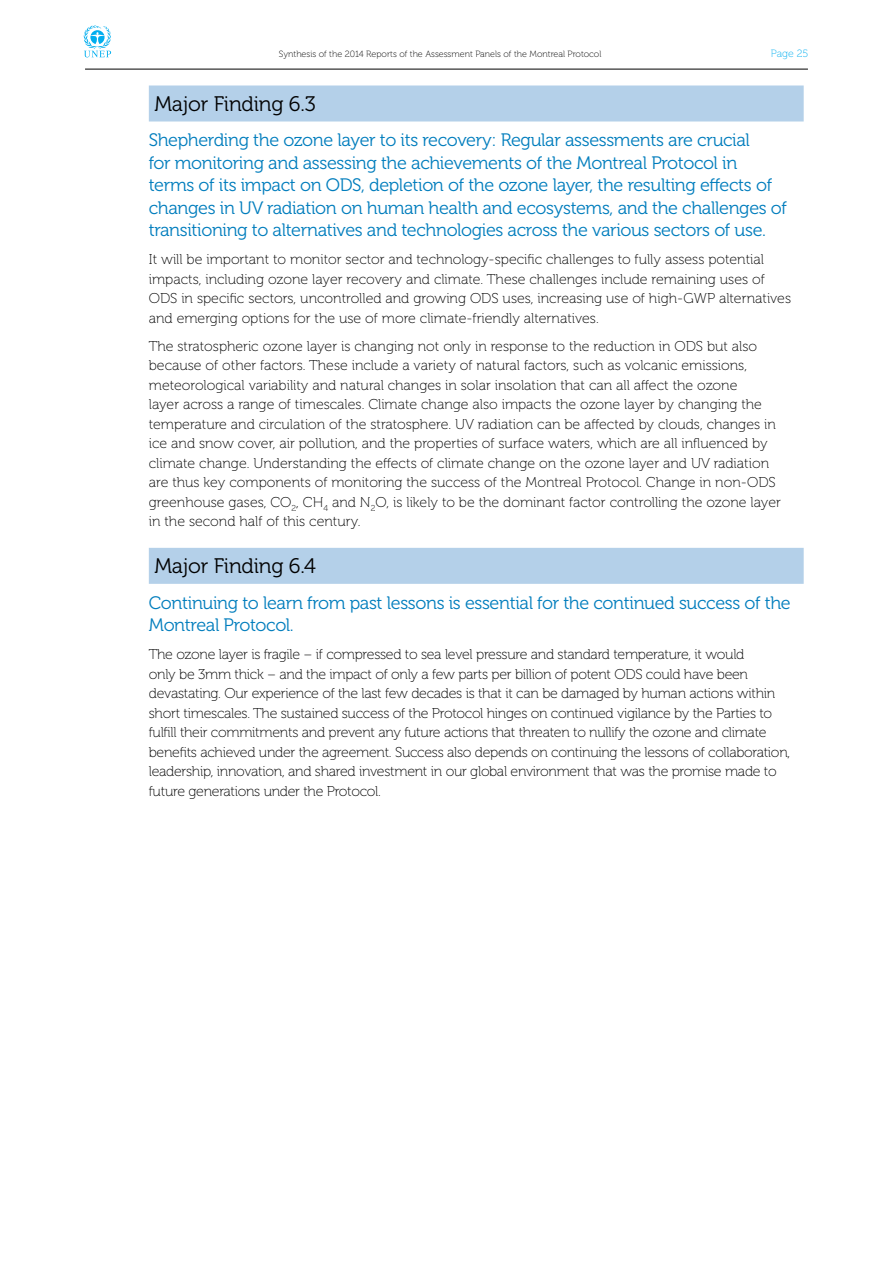
<style>
.page{position:relative;width:893px;height:1263px;background:#fff}
.page>*{position:absolute;margin:0;border:0;box-sizing:border-box;transform-origin:0 0}
.t1{font:21px "Museo 300";letter-spacing:-.01em;color:#000}
.t2{font:18px/22.5px "Museo 300";letter-spacing:-.02em;color:#007dbd}
.t3{font:14.25px/19.5px "Museo 100";color:#000}
.t4{font:14.25px/19.5px "Museo 100";letter-spacing:-.02em;color:#000}
.t5{font:10.5px "Museo 100";color:#00aeef}
.t6{font:9px "Museo 100";color:#000}
</style>
<div class="page">
<div style="left:149px;top:85px;width:655px;height:36px;background:#b4d0e9"></div>
<div style="left:149px;top:548px;width:655px;height:36px;background:#b4d0e9"></div>
<svg style="left:83px;top:25px;width:28px;height:32px"></svg>
<hr style="left:85px;top:69px;width:723px;height:1px;background:#000">
<p class="t6" style="left:279px;top:49px;width:324px">Synthesis of the 2014 Reports of the Assessment Panels of the Montreal Protocol</p>
<p class="t5" style="left:771px;top:47px;width:39px">Page 25</p>
<h1 class="t1" style="left:154px;top:92px;width:163px">Major Finding 6.3</h1>
<p class="t2" style="left:149px;top:129px;width:640px">Shepherding the ozone layer to its recovery: Regular assessments are crucial<br>for monitoring and assessing the achievements of the Montreal Protocol in terms of its impact on ODS, depletion of the ozone layer, the resulting effects of changes in UV radiation on human health and ecosystems, and the challenges of transitioning to alternatives and technologies across the various sectors of use.</p>
<p class="t3" style="left:149px;top:250px;width:644px">It will be important to monitor sector and technology-specific challenges to fully assess potential impacts, including ozone layer recovery and climate. These challenges include remaining uses of ODS in specific sectors, uncontrolled and growing ODS uses, increasing use of high-GWP alternatives and emerging options for the use of more climate-friendly alternatives.</p>
<p class="t3" style="left:149px;top:336px;width:634px">The stratospheric ozone layer is changing not only in response to the reduction in ODS but also because of other factors. These include a variety of natural factors, such as volcanic emissions, meteorological variability and natural changes in solar insolation that can all affect the ozone<br>layer across a range of timescales. Climate change also impacts the ozone layer by changing the temperature and circulation of the stratosphere. UV radiation can be affected by clouds, changes in ice and snow cover, air pollution, and the properties of surface waters, which are all influenced by climate change. Understanding the effects of climate change on the ozone layer and UV radiation are thus key components of monitoring the success of the Montreal Protocol. Change in non-ODS greenhouse gases, CO<sub>2</sub>, CH<sub>4</sub> and N<sub>2</sub>O, is likely to be the dominant factor controlling the ozone layer in the second half of this century.</p>
<h1 class="t1" style="left:154px;top:555px;width:163px">Major Finding 6.4</h1>
<p class="t2" style="left:149px;top:591px;width:643px">Continuing to learn from past lessons is essential for the continued success of the<br>Montreal Protocol.</p>
<p class="t4" style="left:149px;top:645px;width:643px">The ozone layer is fragile – if compressed to sea level pressure and standard temperature, it would<br>only be 3mm thick – and the impact of only a few parts per billion of potent ODS could have been devastating. Our experience of the last few decades is that it can be damaged by human actions within short timescales. The sustained success of the Protocol hinges on continued vigilance by the Parties to fulfill their commitments and prevent any future actions that threaten to nullify the ozone and climate benefits achieved under the agreement. Success also depends on continuing the lessons of collaboration, leadership, innovation, and shared investment in our global environment that was the promise made to future generations under the Protocol.</p>
</div>
